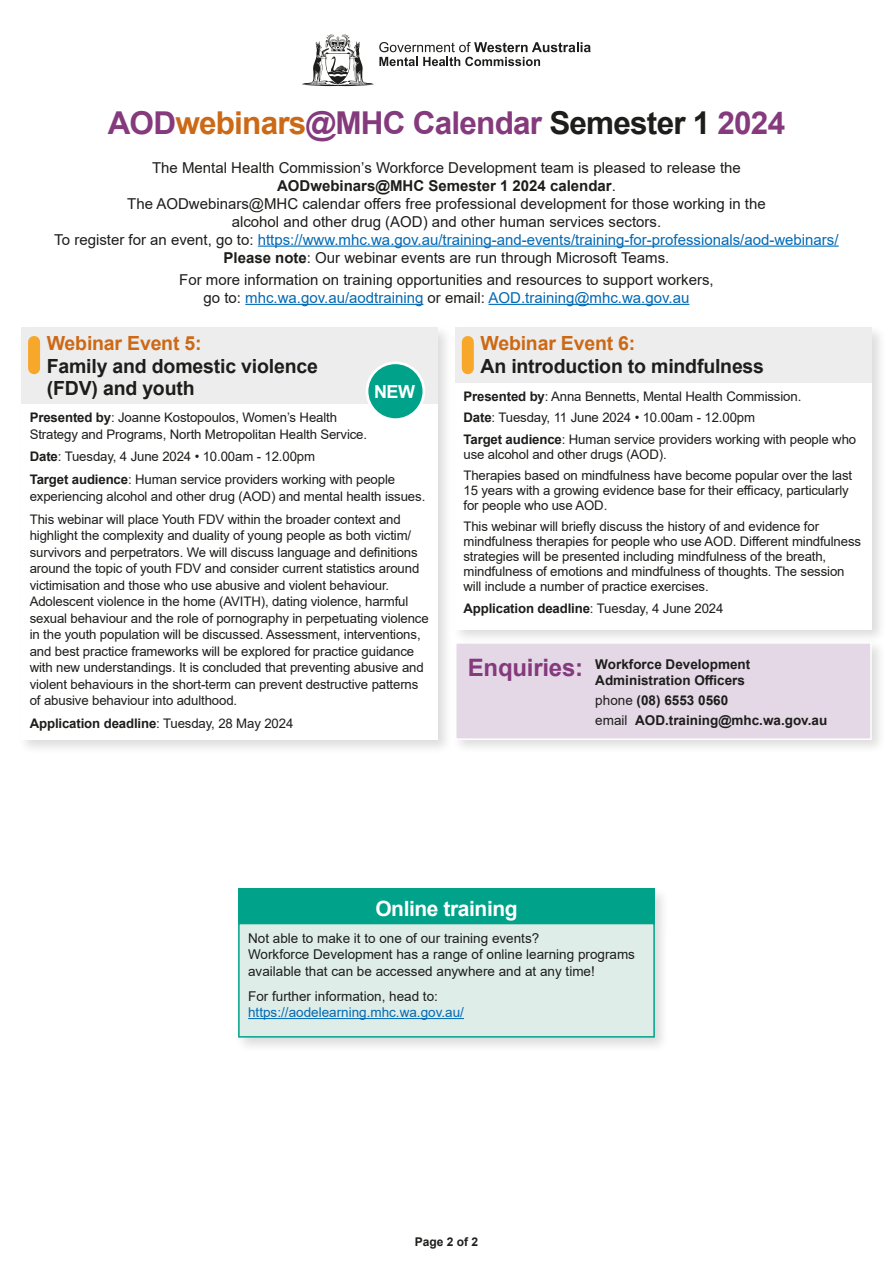
<style>
.page{position:relative;width:893px;height:1263px;background:#fff}
.page>*{position:absolute;margin:0;border:0;box-sizing:border-box;transform-origin:0 0}
.t1{font:700 31.5px "Arial";letter-spacing:-.025em;color:#843a7c}
.t2{font:700 21px "Arial";letter-spacing:-.02em;color:#fff}
.t3{font:700 19.5px/22.5px "Arial";letter-spacing:-.01em;color:#1d1d1b}
.t4{font:700 19.5px "Arial";letter-spacing:-.01em;color:#cc6916}
.t5{font:700 18px "Arial";color:#fff}
.t6{font:15px/18px "Arial";color:#1d1d1b;text-align:center}
.t7{font:13.5px/16.5px "Arial";color:#1d1d1b}
.t8{font:700 13.5px/15.8px "Arial";color:#1d1d1b}
.t9{font:13.5px "Arial";color:#0069b4}
.t10{font:13.2px/16.5px "Arial";letter-spacing:-.01em;color:#1d1d1b}
.t11{font:700 13.2px "Arial";letter-spacing:-.01em;color:#1d1d1b}
.t12{font:700 12px "Arial";color:#1d1d1b}
.s1{color:#cc6916}
.s2{color:#1d1d1b}
.s3{font-weight:700}
.s4{color:#0069b4}
.s5{font-weight:400}
.s6{font-size:24px;color:#843a7c}
</style>
<div class="page">
<svg style="left:302px;top:34px;width:71px;height:52px"></svg>
<svg style="left:379px;top:42px;width:212px;height:24px"></svg>
<hr style="left:258px;top:246px;width:581px;height:1px;background:#0069b4">
<hr style="left:245px;top:304px;width:178px;height:1px;background:#0069b4">
<hr style="left:488px;top:304px;width:201px;height:1px;background:#0069b4">
<div style="left:235px;top:639px;width:652px;height:414px;background:#1d1d1b;opacity:.15"></div>
<div style="left:238px;top:889px;width:417px;height:34px;background:#00a28a"></div>
<div style="left:239px;top:923px;width:415px;height:114px;background:#dfede8"></div>
<hr style="left:248px;top:1018px;width:216px;height:1px;background:#0069b4">
<div style="left:238px;top:923px;width:417px;height:114px;border:2px solid #00a28a"></div>
<div style="left:455px;top:642px;width:417px;height:98px;background:#e4d8e6;border:2px solid #fff"></div>
<div style="left:452px;top:324px;width:435px;height:321px;background:#1d1d1b;opacity:.15"></div>
<div style="left:455px;top:383px;width:417px;height:246px;background:#fff"></div>
<div style="left:455px;top:327px;width:417px;height:56px;background:#ededed"></div>
<div style="left:462px;top:342px;width:12px;height:26px;background:#f7a82b"></div>
<div style="left:18px;top:324px;width:435px;height:431px;background:#1d1d1b;opacity:.15"></div>
<div style="left:21px;top:404px;width:417px;height:336px;background:#fff"></div>
<div style="left:21px;top:327px;width:417px;height:77px;background:#ededed"></div>
<div style="left:28px;top:342px;width:12px;height:26px;background:#f7a82b"></div>
<div style="left:367px;top:363px;width:57px;height:57px;background:#00a28a;border-radius:50%"></div>
<div style="left:366px;top:361px;width:59px;height:60px;border:3px solid #fff;border-radius:50%"></div>
<h1 class="t1" style="left:108px;top:100px;width:679px">AOD<span class="s1">webinars</span>@MHC Calendar <span class="s2">Semester 1</span> 2024</h1>
<p class="t6" style="left:54px;top:158px;width:786px">The Mental Health Commission’s Workforce Development team is pleased to release the<br><span class="s3">AODwebinars@MHC Semester 1 2024 calendar</span>.<br>The AODwebinars@MHC calendar offers free professional development for those working in the<br>alcohol and other drug (AOD) and other human services sectors.<br>To register for an event, go to: <span class="s4">https://www.mhc.wa.gov.au/training-and-events/training-for-professionals/aod-webinars/ </span><span class="s3">Please note</span>: Our webinar events are run through Microsoft Teams.</p>
<p class="t6" style="left:179px;top:270px;width:536px">For more information on training opportunities and resources to support workers, go to: <span class="s4">mhc.wa.gov.au/aodtraining</span> or email: <span class="s4">AOD.training@mhc.wa.gov.au</span></p>
<h3 class="t4" style="left:47px;top:330px;width:156px">Webinar Event 5:</h3>
<h3 class="t3" style="left:47px;top:355px;width:273px">Family and domestic violence (FDV) and youth</h3>
<h3 class="t5" style="left:374px;top:379px;width:43px">NEW</h3>
<p class="t10" style="left:30px;top:409px;width:339px"><span class="s3">Presented by</span>: Joanne Kostopoulos, Women’s Health<br>Strategy and Programs, North Metropolitan Health Service.</p>
<p class="t10" style="left:30px;top:445px;width:367px;line-height:23px"><span class="s3">Date</span>: Tuesday, 4 June 2024 • 10.00am - 12.00pm<br><span class="s3">Target audience</span>: Human service providers working with people</p>
<p class="t10" style="left:30px;top:485px;width:397px;line-height:23px">experiencing alcohol and other drug (AOD) and mental health issues.<br>This webinar will place Youth FDV within the broader context and</p>
<p class="t10" style="left:30px;top:527px;width:400px">highlight the complexity and duality of young people as both victim/ survivors and perpetrators. We will discuss language and definitions around the topic of youth FDV and consider current statistics around victimisation and those who use abusive and violent behaviour.<br>Adolescent violence in the home (AVITH), dating violence, harmful sexual behaviour and the role of pornography in perpetuating violence in the youth population will be discussed. Assessment, interventions, and best practice frameworks will be explored for practice guidance with new understandings. It is concluded that preventing abusive and violent behaviours in the short-term can prevent destructive patterns of abusive behaviour into adulthood.</p>
<p class="t11" style="left:30px;top:714px;width:265px">Application deadline<span class="s5">: Tuesday, 28 May 2024</span></p>
<h3 class="t4" style="left:480px;top:330px;width:156px">Webinar Event 6:</h3>
<h3 class="t3" style="left:480px;top:355px;width:285px">An introduction to mindfulness</h3>
<p class="t10" style="left:463px;top:385px;width:394px;line-height:21.5px"><span class="s3">Presented by</span>: Anna Bennetts, Mental Health Commission.<br><span class="s3">Date</span>: Tuesday, 11 June 2024 • 10.00am - 12.00pm<br><span class="s3">Target audience</span>: Human service providers working with people who</p>
<p class="t10" style="left:463px;top:443px;width:390px;line-height:21.5px">use alcohol and other drugs (AOD).<br>Therapies based on mindfulness have become popular over the last</p>
<p class="t10" style="left:463px;top:483px;width:387px;line-height:15px">15 years with a growing evidence base for their efficacy, particularly for people who use AOD.</p>
<p class="t10" style="left:463px;top:519px;width:399px;line-height:15px">This webinar will briefly discuss the history of and evidence for mindfulness therapies for people who use AOD. Different mindfulness strategies will be presented including mindfulness of the breath, mindfulness of emotions and mindfulness of thoughts. The session will include a number of practice exercises.</p>
<p class="t11" style="left:463px;top:599px;width:261px">Application deadline<span class="s5">: Tuesday, 4 June 2024</span></p>
<p class="t8" style="left:595px;top:656px;width:157px;text-indent:-127px"><span class="s6">Enquiries:</span> Workforce Development<br>Administration Officers</p>
<p class="t8" style="left:595px;top:690px;width:233px;line-height:20px"><span class="s5">phone</span> (08) 6553 0560<br><span class="s5">email</span> AOD.training@mhc.wa.gov.au</p>
<h2 class="t2" style="left:375px;top:893px;width:144px">Online training</h2>
<p class="t7" style="left:248px;top:929px;width:388px">Not able to make it to one of our training events?<br>Workforce Development has a range of online learning programs available that can be accessed anywhere and at any time!</p>
<p class="t7" style="left:248px;top:987px;width:191px">For further information, head to:</p>
<p class="t9" style="left:248px;top:1003px;width:217px">https://aodelearning.mhc.wa.gov.au/</p>
<p class="t12" style="left:415px;top:1233px;width:65px">Page 2 of 2</p>
</div>
